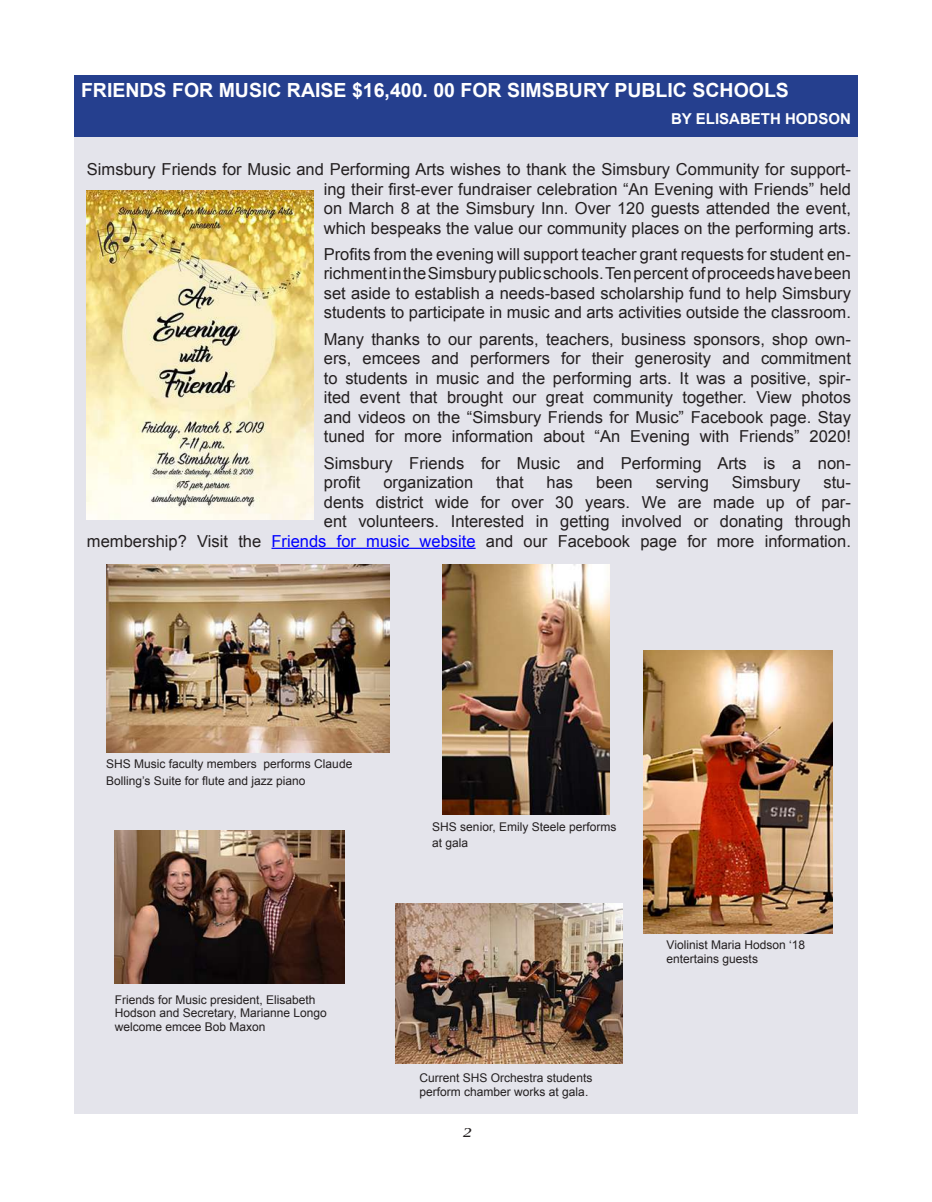
<style>
.page{position:relative;width:932px;height:1202px;background:#fff}
.page>*{position:absolute;margin:0;border:0;box-sizing:border-box;transform-origin:0 0}
.t1{font:700 19.5px "Arial";color:#fff}
.t2{font:16.5px/19.5px "Arial";color:#231f20;text-align:justify}
.t3{font:italic 16.5px "Lucida Calligraphy";color:#231f20}
.t4{font:700 15px "Arial";color:#fff}
.t5{font:12px/13.5px "Arial";color:#231f20}
.s1{color:#00f}
</style>
<div class="page">
<div style="left:74px;top:76px;width:783px;height:61px;background:#253f8e"></div>
<div style="left:74px;top:137px;width:783px;height:976px;background:#e4e4eb"></div>
<hr style="left:271px;top:547px;width:204px;height:2px;background:#00f">
<img style="left:87px;top:190px;width:227px;height:329px">
<img style="left:106px;top:564px;width:283px;height:188px">
<img style="left:442px;top:564px;width:167px;height:251px">
<img style="left:643px;top:650px;width:189px;height:283px">
<img style="left:115px;top:830px;width:230px;height:153px">
<img style="left:396px;top:903px;width:226px;height:160px">
<p class="t1" style="left:81px;top:77px;width:709px">FRIENDS FOR MUSIC RAISE $16,400. 00 FOR SIMSBURY PUBLIC SCHOOLS</p>
<p class="t4" style="left:671px;top:108px;width:181px">BY ELISABETH HODSON</p>
<p class="t2" style="left:324px;top:160px;width:528px;text-indent:-237px">Simsbury Friends for Music and Performing Arts wishes to thank the Simsbury Community for support&shy;ing their first-ever fundraiser celebration “An Evening with Friends” held on March 8 at the Simsbury Inn. Over 120 guests attended the event, which bespeaks the value our community places on the performing arts.</p>
<p class="t2" style="left:324px;top:244px;width:528px">Profits from the evening will support teacher grant requests for student en&shy;richment in the Simsbury public schools. Ten percent of proceeds have been set aside to establish a needs-based scholarship fund to help Simsbury students to participate in music and arts activities outside the classroom.</p>
<p class="t2" style="left:324px;top:329px;width:528px">Many thanks to our parents, teachers, business sponsors, shop own&shy;ers, emcees and performers for their generosity and commitment to students in music and the performing arts. It was a positive, spir&shy;ited event that brought our great community together. View photos and videos on the “Simsbury Friends for Music” Facebook page. Stay tuned for more information about “An Evening with Friends” 2020!</p>
<p class="t2" style="left:324px;top:453px;width:528px">Simsbury Friends for Music and Performing Arts is a non&shy;profit</p>
<p class="t2" style="left:383px;top:473px;width:91px">organization</p>
<p class="t2" style="left:496px;top:473px;width:29px">that</p>
<p class="t2" style="left:546px;top:473px;width:28px">has</p>
<p class="t2" style="left:596px;top:473px;width:38px">been</p>
<p class="t2" style="left:655px;top:473px;width:55px">serving</p>
<p class="t2" style="left:731px;top:473px;width:70px">Simsbury</p>
<p class="t2" style="left:87px;top:473px;width:765px;text-align:right">stu-<br>dents district wide for over 30 years. We are made up of par-<br>ent volunteers. Interested in getting involved or donating through<br>membership? Visit the <span class="s1">Friends for music website</span> and our Facebook page for more information.</p>
<p class="t5" style="left:106px;top:755px;width:248px;line-height:17.2px">SHS Music faculty members performs Claude<br>Bolling’s Suite for flute and jazz piano</p>
<p class="t5" style="left:115px;top:992px;width:213px">Friends for Music president, Elisabeth<br>Hodson and Secretary, Marianne Longo welcome emcee Bob Maxon</p>
<p class="t5" style="left:432px;top:819px;width:186px;line-height:15.8px">SHS senior, Emily Steele performs at gala</p>
<p class="t5" style="left:419px;top:1071px;width:174px">Current SHS Orchestra students perform chamber works at gala.</p>
<p class="t3" style="left:462px;top:1120px;width:11px">2</p>
<p class="t5" style="left:666px;top:938px;width:140px">Violinist Maria Hodson ‘18 entertains guests</p>
</div>
